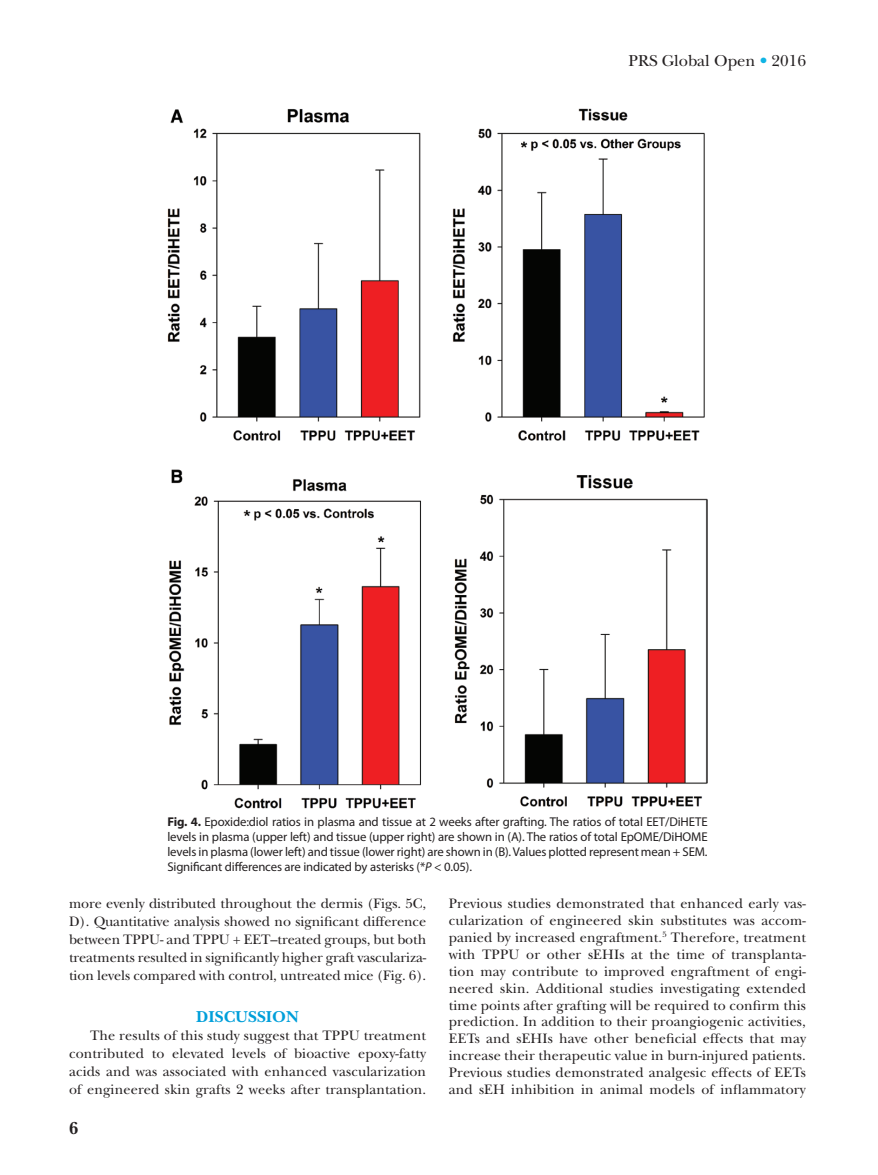
<style>
.page{position:relative;width:878px;height:1175px;background:#fff}
.page>*{position:absolute;margin:0;border:0;box-sizing:border-box;transform-origin:0 0}
.t1{font:700 18px "New Baskerville";color:#231f20}
.t2{font:16.5px "New Baskerville";color:#231f20}
.t3{font:700 16.5px "New Baskerville";color:#009fda}
.t4{font:14.25px/16.8px "New Baskerville";letter-spacing:.01em;color:#231f20;text-align:justify}
.t5{font:12.75px/15px "Myriad Pro";letter-spacing:-.01em;color:#231f20;text-align:justify}
.s1{color:#10b4e4}
.s2{font-weight:700}
.s3{font-style:italic}
</style>
<div class="page">
<img style="left:167px;top:108px;width:540px;height:700px">
<p class="t2" style="left:628px;top:51px;width:179px">PRS Global Open <span class="s1">•</span> 2016</p>
<p class="t5" style="left:167px;top:814px;width:542px"><span class="s2">Fig. 4.</span> Epoxide:diol ratios in plasma and tissue at 2 weeks after grafting. The ratios of total EET/DiHETE levels in plasma (upper left) and tissue (upper right) are shown in (A). The ratios of total EpOME/DiHOME levels in plasma (lower left) and tissue (lower right) are shown in (B). Values plotted represent mean + SEM.<br>Significant differences are indicated by asterisks (*<span class="s3">P</span> &lt; 0.05).</p>
<p class="t4" style="left:69px;top:894px;width:359px;line-height:18px">more evenly distributed throughout the dermis (Figs. 5C, D). Quantitative analysis showed no significant difference between TPPU- and TPPU + EET–treated groups, but both treatments resulted in significantly higher graft vasculariza&shy;tion levels compared with control, untreated mice (Fig. 6).</p>
<p class="t3" style="left:196px;top:1007px;width:104px">DISCUSSION</p>
<p class="t4" style="left:69px;top:1026px;width:359px;line-height:18px;text-indent:21px">The results of this study suggest that TPPU treatment contributed to elevated levels of bioactive epoxy-fatty acids and was associated with enhanced vascularization of engineered skin grafts 2 weeks after transplantation.</p>
<p class="t1" style="left:69px;top:1118px;width:11px">6</p>
<p class="t4" style="left:449px;top:895px;width:359px">Previous studies demonstrated that enhanced early vas&shy;cularization of engineered skin substitutes was accom&shy;panied by increased engraftment.<sup>5</sup> Therefore, treatment with TPPU or other sEHIs at the time of transplanta&shy;tion may contribute to improved engraftment of engi&shy;neered skin. Additional studies investigating extended time points after grafting will be required to confirm this prediction. In addition to their proangiogenic activities, EETs and sEHIs have other beneficial effects that may increase their therapeutic value in burn-injured patients.<br>Previous studies demonstrated analgesic effects of EETs and sEH inhibition in animal models of inflammatory</p>
</div>
